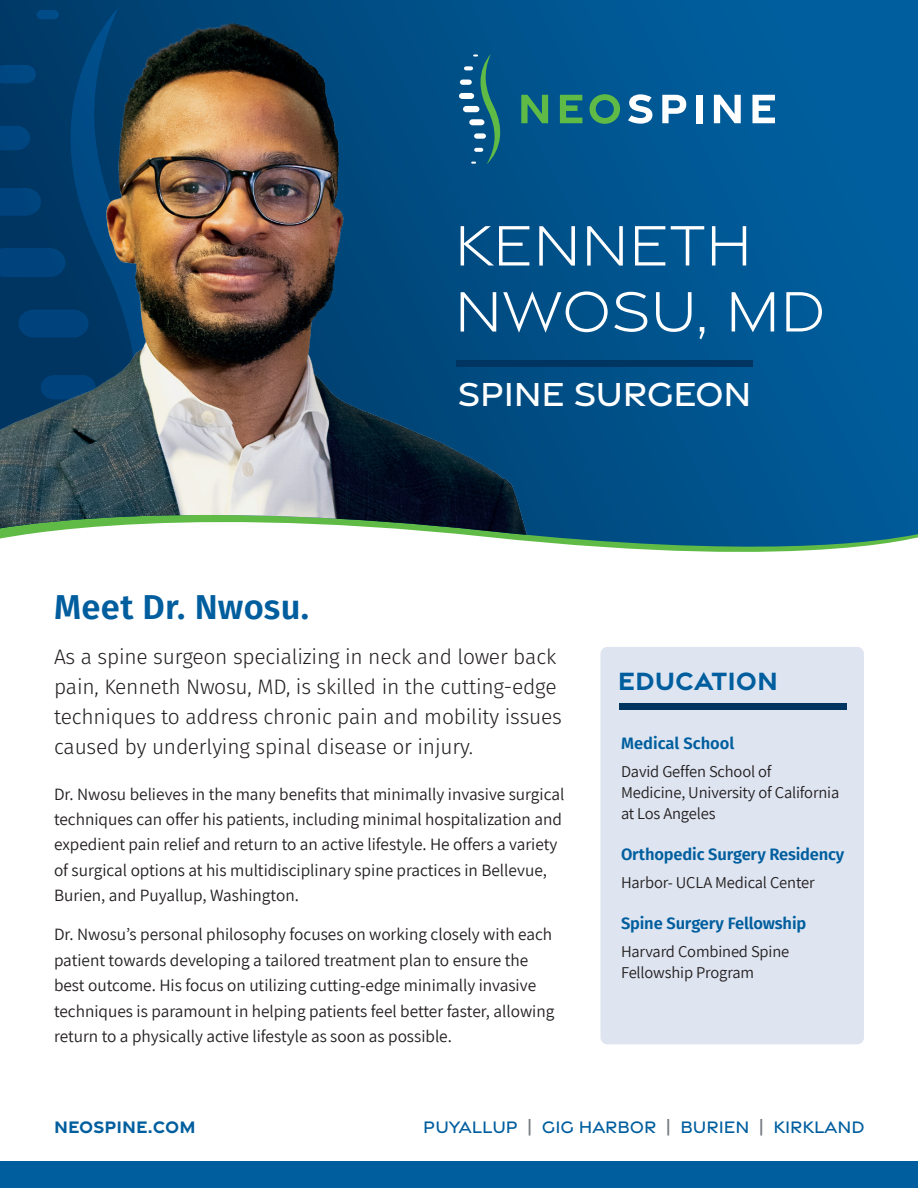
<style>
.page{position:relative;width:918px;height:1188px;background:#fff}
.page>*{position:absolute;margin:0;border:0;box-sizing:border-box;transform-origin:0 0}
.t1{font:300 61.5px/66px "Gravesend Sans";color:#fff}
.t2{font:500 36px "Gravesend Sans";letter-spacing:-.01em;color:#fff}
.t3{font:600 34.5px "Fira Sans";letter-spacing:.005em;color:#005e9e}
.t4{font:700 27px "Gravesend Sans";color:#005e9e}
.t5{font:300 21px/30px "Fira Sans";letter-spacing:-.01em;color:#231f20}
.t6{font:500 18px "Gravesend Sans";color:#005e9e}
.t7{font:700 18px "Gravesend Sans";color:#005e9e}
.t8{font:17.25px/25.5px "Assistant";color:#231f20}
.t9{font:16.5px/21px "Assistant";letter-spacing:-.01em;color:#231f20}
.t10{font:600 16.5px "Fira Sans";letter-spacing:-.01em;color:#005e9e}
.s1{color:#787d83}
</style>
<div class="page">
<svg style="left:518px;top:0;width:400px;height:552px;background:#035b95"></svg>
<div style="left:0;top:1161px;width:918px;height:27px;background:#005e9e"></div>
<div style="left:600px;top:647px;width:264px;height:397px;background:#dee5f1;border-radius:7px"></div>
<img style="left:0;top:0;width:592px;height:540px">
<div style="left:456px;top:360px;width:297px;height:7px;background:#003461"></div>
<div style="left:620px;top:703px;width:227px;height:7px;background:#003461"></div>
<svg style="left:628px;top:94px;width:24px;height:30px"></svg>
<svg style="left:662px;top:95px;width:24px;height:28px"></svg>
<div style="left:696px;top:95px;width:6px;height:28px;background:#fff"></div>
<svg style="left:714px;top:95px;width:27px;height:28px"></svg>
<svg style="left:752px;top:95px;width:23px;height:28px"></svg>
<svg style="left:521px;top:95px;width:27px;height:28px"></svg>
<svg style="left:560px;top:95px;width:22px;height:28px"></svg>
<svg style="left:590px;top:94px;width:30px;height:30px"></svg>
<svg style="left:459px;top:54px;width:42px;height:110px;background:#246d8c"></svg>
<h1 class="t1" style="left:454px;top:211px;width:373px">KENNETH<br>NWOSU, MD</h1>
<h2 class="t2" style="left:458px;top:372px;width:296px">SPINE SURGEON</h2>
<h3 class="t3" style="left:54px;top:583px;width:257px">Meet Dr. Nwosu.</h3>
<p class="t5" style="left:54px;top:641px;width:509px">As a spine surgeon specializing in neck and lower back pain, Kenneth Nwosu, MD, is skilled in the cutting-edge techniques to address chronic pain and mobility issues caused by underlying spinal disease or injury.</p>
<p class="t8" style="left:54px;top:780px;width:512px">Dr. Nwosu believes in the many benefits that minimally invasive surgical techniques can offer his patients, including minimal hospitalization and expedient pain relief and return to an active lifestyle. He offers a variety of surgical options at his multidisciplinary spine practices in Bellevue, Burien, and Puyallup, Washington.</p>
<p class="t8" style="left:54px;top:921px;width:502px">Dr. Nwosu’s personal philosophy focuses on working closely with each patient towards developing a tailored treatment plan to ensure the best outcome. His focus on utilizing cutting-edge minimally invasive techniques is paramount in helping patients feel better faster, allowing return to a physically active lifestyle as soon as possible.</p>
<h3 class="t4" style="left:618px;top:663px;width:162px">EDUCATION</h3>
<p class="t10" style="left:621px;top:732px;width:115px">Medical School</p>
<p class="t9" style="left:621px;top:760px;width:220px">David Geffen School of<br>Medicine, University of California at Los Angeles</p>
<p class="t10" style="left:621px;top:843px;width:225px">Orthopedic Surgery Residency</p>
<p class="t9" style="left:621px;top:871px;width:195px">Harbor- UCLA Medical Center</p>
<p class="t10" style="left:621px;top:912px;width:187px">Spine Surgery Fellowship</p>
<p class="t9" style="left:621px;top:940px;width:170px">Harvard Combined Spine<br>Fellowship Program</p>
<p class="t7" style="left:54px;top:1116px;width:143px">NEOSPINE.COM</p>
<p class="t6" style="left:423px;top:1116px;width:443px">PUYALLUP <span class="s1">|</span> GIG HARBOR <span class="s1">|</span> BURIEN <span class="s1">|</span> KIRKLAND</p>
</div>
